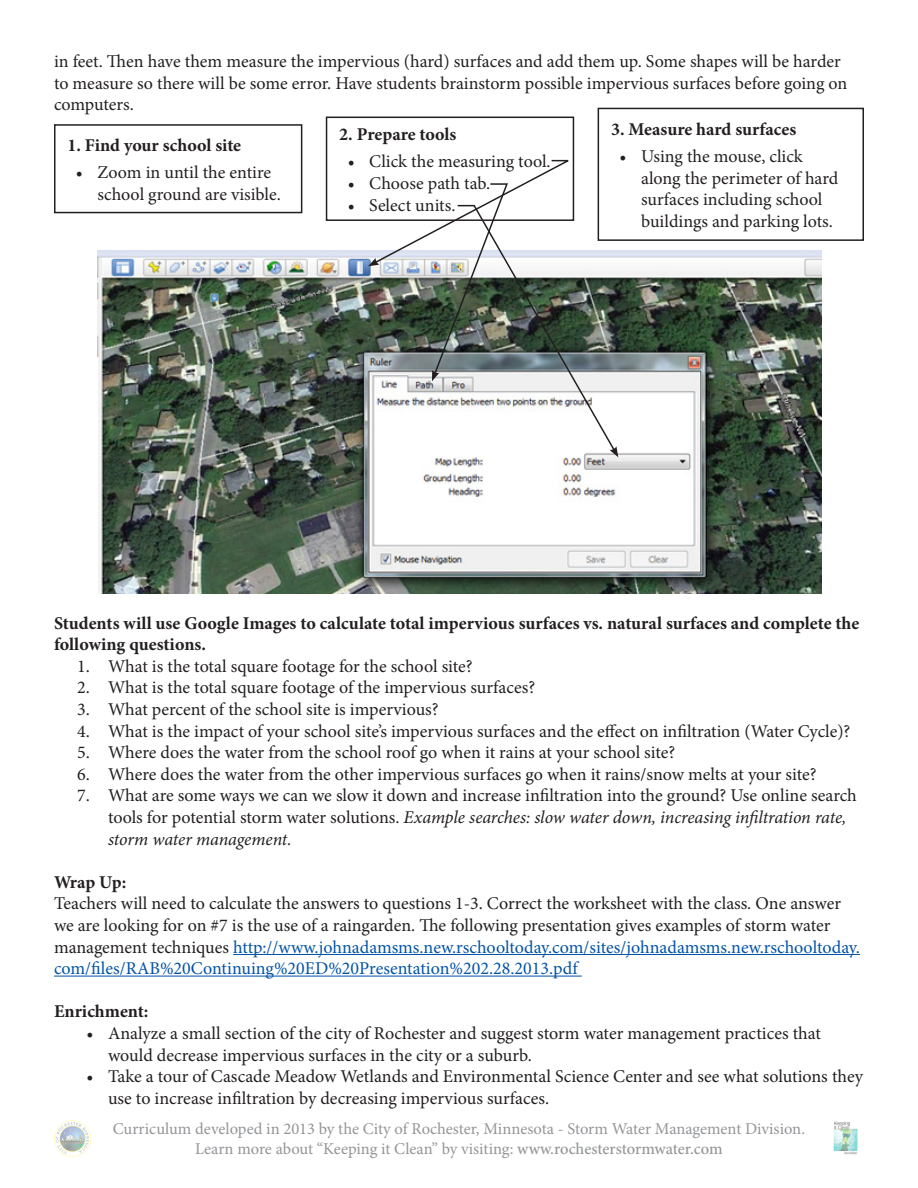
<style>
.page{position:relative;width:918px;height:1188px;background:#fff}
.page>*{position:absolute;margin:0;border:0;box-sizing:border-box;transform-origin:0 0}
.t1{font:18px/21.6px "Minion Pro";color:#231f20}
.t2{font:700 18px/21.6px "Minion Pro";color:#231f20}
.t3{font:16.5px/19.8px "Minion Pro";color:#939598;text-align:center}
.s1{font-style:italic}
.s2{color:#0353a5}
.s3{font-weight:500}
</style>
<div class="page">
<img style="left:54px;top:1120px;width:36px;height:36px">
<img style="left:833px;top:1121px;width:25px;height:34px">
<hr style="left:233px;top:954px;width:627px;height:1px;background:#0353a5">
<hr style="left:54px;top:976px;width:528px;height:1px;background:#0353a5">
<img style="left:98px;top:250px;width:723px;height:344px">
<div style="left:54px;top:124px;width:248px;height:89px;border:2px solid #231f20"></div>
<div style="left:326px;top:117px;width:248px;height:104px;border:2px solid #231f20"></div>
<div style="left:598px;top:108px;width:266px;height:133px;border:2px solid #231f20"></div>
<img style="left:368px;top:159px;width:250px;height:298px">
<p class="t1" style="left:54px;top:51px;width:795px">in feet. Then have them measure the impervious (hard) surfaces and add them up. Some shapes will be harder to measure so there will be some error. Have students brainstorm possible impervious surfaces before going on computers.</p>
<p class="t2" style="left:68px;top:134px;width:175px">1. Find your school site</p>
<p class="t1" style="left:98px;top:162px;width:185px;text-indent:-22px">• Zoom in until the entire school ground are visible.</p>
<p class="t2" style="left:339px;top:123px;width:119px">2. Prepare tools</p>
<p class="t1" style="left:348px;top:151px;width:204px">• Click the measuring tool.</p>
<p class="t1" style="left:348px;top:173px;width:144px">• Choose path tab.</p>
<p class="t1" style="left:348px;top:194px;width:109px">• Select units.</p>
<p class="t2" style="left:611px;top:118px;width:187px">3. Measure hard surfaces</p>
<p class="t1" style="left:641px;top:146px;width:199px;text-indent:-22px">• Using the mouse, click along the perimeter of hard surfaces including school buildings and parking lots.</p>
<p class="t2" style="left:54px;top:612px;width:807px">Students will use Google Images to calculate total impervious surfaces vs. natural surfaces and complete the following questions.</p>
<p class="t1" style="left:77px;top:655px;width:397px">1. What is the total square footage for the school site?</p>
<p class="t1" style="left:77px;top:677px;width:459px">2. What is the total square footage of the impervious surfaces?</p>
<p class="t1" style="left:77px;top:699px;width:363px">3. What percent of the school site is impervious?</p>
<p class="t1" style="left:77px;top:720px;width:775px">4. What is the impact of your school site’s impervious surfaces and the effect on infiltration (Water Cycle)?</p>
<p class="t1" style="left:77px;top:742px;width:600px">5. Where does the water from the school roof go when it rains at your school site?</p>
<p class="t1" style="left:77px;top:763px;width:741px">6. Where does the water from the other impervious surfaces go when it rains/snow melts at your site?</p>
<p class="t1" style="left:108px;top:785px;width:750px;text-indent:-31px">7. What are some ways we can we slow it down and increase infiltration into the ground? Use online search tools for potential storm water solutions. <span class="s1">Example searches: slow water down, increasing infiltration rate, storm water management.</span></p>
<p class="t2" style="left:54px;top:871px;width:74px">Wrap Up:</p>
<p class="t1" style="left:54px;top:893px;width:807px">Teachers will need to calculate the answers to questions 1-3. Correct the worksheet with the class. One answer we are looking for on #7 is the use of a raingarden. The following presentation gives examples of storm water management techniques <span class="s2">http://www.johnadamsms.new.rschooltoday.com/sites/johnadamsms.new.rschooltoday. com/files/RAB%20Continuing%20ED%20Presentation%202.28.2013.pdf</span></p>
<p class="t2" style="left:54px;top:1001px;width:96px">Enrichment:</p>
<p class="t1" style="left:108px;top:1023px;width:714px;text-indent:-22px">• Analyze a small section of the city of Rochester and suggest storm water management practices that would decrease impervious surfaces in the city or a suburb.</p>
<p class="t1" style="left:108px;top:1066px;width:757px;text-indent:-22px">• Take a tour of Cascade Meadow Wetlands and Environmental Science Center and see what solutions they use to increase infiltration by decreasing impervious surfaces.</p>
<p class="t3" style="left:113px;top:1119px;width:694px">Curriculum developed in 2013 by the City of Rochester, Minnesota - Storm Water Management Division.<br>Learn more about “Keeping it Clean” by visiting: <span class="s3">www.rochesterstormwater.com</span></p>
</div>
